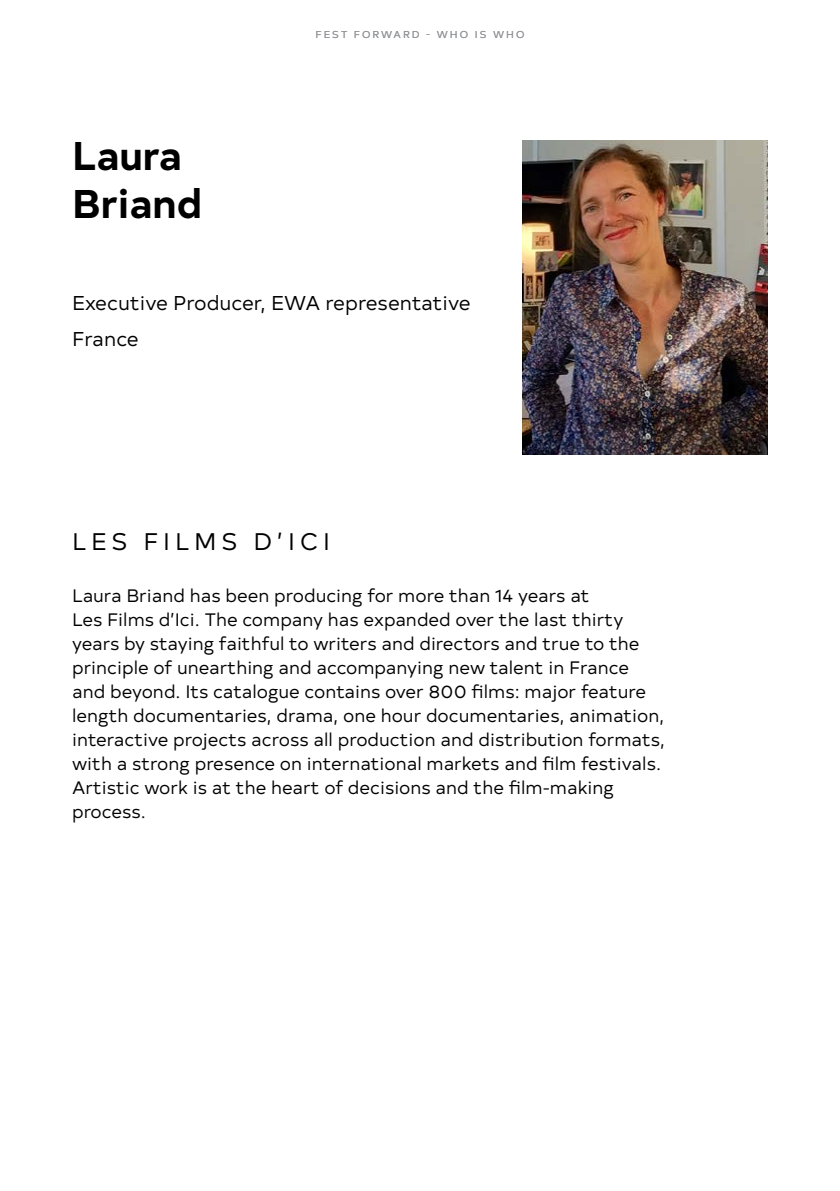
<style>
.page{position:relative;width:840px;height:1191px;background:#fff}
.page>*{position:absolute;margin:0;border:0;box-sizing:border-box;transform-origin:0 0}
.t1{font:700 40px/48px "Typold";color:#000}
.t2{font:24px "Typold";letter-spacing:.2em;color:#000}
.t3{font:20px/36px "Typold";color:#000}
.t4{font:18px/24px "Typold";color:#000}
.t5{font:10px "Typold";letter-spacing:.2em;color:#939598}
</style>
<div class="page">
<img style="left:522px;top:140px;width:245px;height:315px">
<h1 class="t1" style="left:72px;top:128px;width:131px">Laura<br>Briand</h1>
<p class="t5" style="left:315px;top:26px;width:210px">FEST FORWARD - WHO IS WHO</p>
<p class="t3" style="left:72px;top:283px;width:400px">Executive Producer, EWA representative<br>France</p>
<h2 class="t2" style="left:72px;top:523px;width:259px">LES FILMS D’ICI</h2>
<p class="t4" style="left:72px;top:582px;width:594px">Laura Briand has been producing for more than 14 years at<br>Les Films d’Ici. The company has expanded over the last thirty years by staying faithful to writers and directors and true to the principle of unearthing and accompanying new talent in France and beyond. Its catalogue contains over 800 films: major feature length documentaries, drama, one hour documentaries, animation, interactive projects across all production and distribution formats, with a strong presence on international markets and film festivals.<br>Artistic work is at the heart of decisions and the film-making process.</p>
</div>
